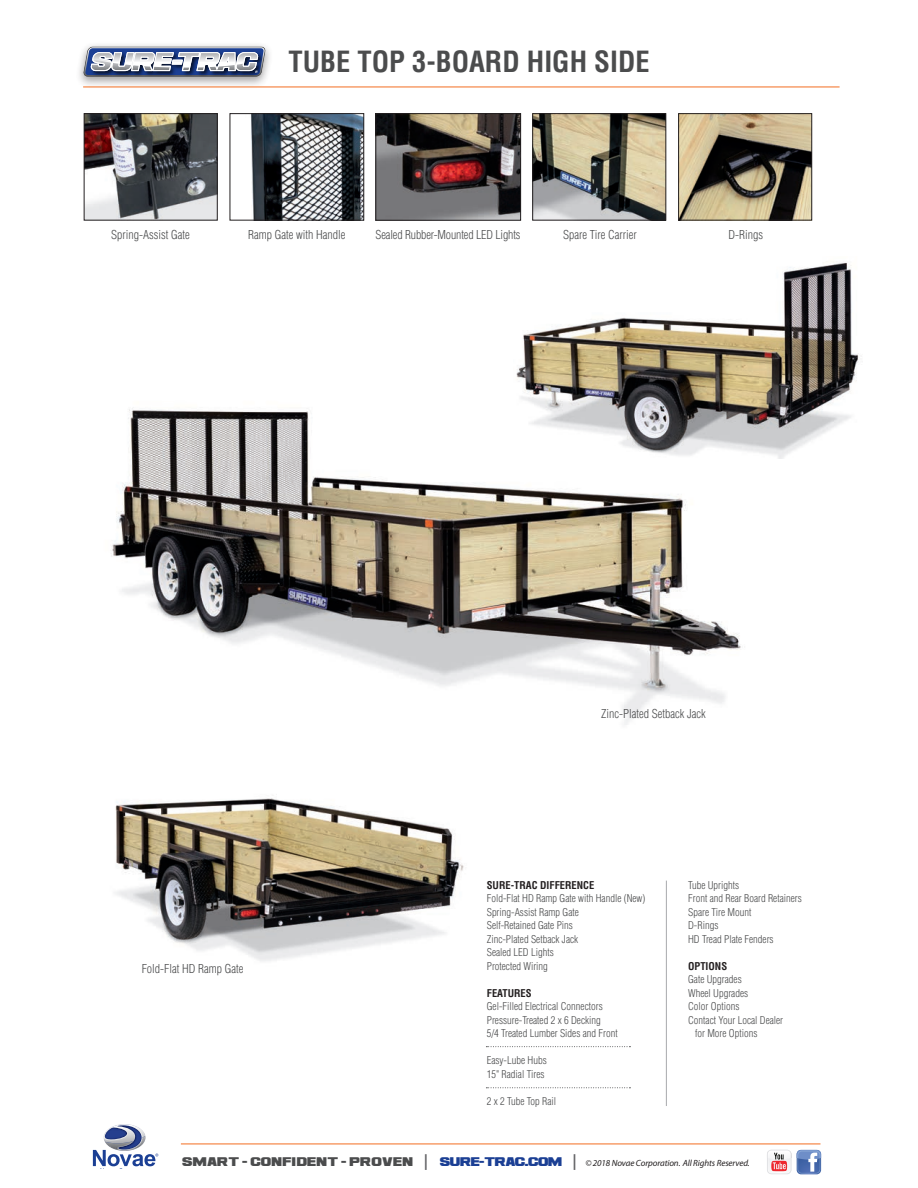
<style>
.page{position:relative;width:918px;height:1188px;background:#fff}
.page>*{position:absolute;margin:0;border:0;box-sizing:border-box;transform-origin:0 0}
.t1{font:700 condensed 28.5px "Helvetica";color:#4b4c4d}
.t2{font:300 condensed 12px "Helvetica";color:#4b4c4d}
.t3{font:300 condensed 10.5px/13.5px "Helvetica";color:#4b4c4d}
.t4{font:700 condensed 10.5px "Helvetica";color:#231f20}
.t5{font:italic 9px "Myriad Pro";letter-spacing:-.01em;color:#231f20}
.s1{font-family:"Ash";font-style:normal;font-size:9.75px;color:#4b4c4d}
.s2{font-weight:700;font-size:15.75px;color:#636366}
.s3{font-family:"Ash";font-style:normal;font-size:9.75px;color:#1b3f94}
</style>
<div class="page">
<div style="left:75px;top:41px;width:199px;height:48px;background:#231f20;opacity:.45"></div>
<svg style="left:83px;top:47px;width:183px;height:30px"></svg>
<hr style="left:83px;top:87px;width:757px;height:1px;background:#f36e21">
<hr style="left:181px;top:1144px;width:640px;height:1px;background:#f36e21">
<svg style="left:93px;top:1124px;width:65px;height:42px"></svg>
<svg style="left:767px;top:1150px;width:24px;height:24px"></svg>
<svg style="left:797px;top:1150px;width:24px;height:24px"></svg>
<img style="left:86px;top:115px;width:130px;height:103px">
<div style="left:84px;top:113px;width:134px;height:107px;border:1px solid #231f20"></div>
<img style="left:534px;top:115px;width:130px;height:103px">
<div style="left:532px;top:113px;width:134px;height:107px;border:1px solid #231f20"></div>
<img style="left:680px;top:115px;width:130px;height:103px">
<div style="left:678px;top:113px;width:134px;height:107px;border:1px solid #231f20"></div>
<img style="left:251px;top:115px;width:111px;height:103px">
<div style="left:230px;top:113px;width:134px;height:107px;border:1px solid #231f20"></div>
<img style="left:378px;top:115px;width:141px;height:103px">
<div style="left:376px;top:113px;width:145px;height:107px;border:1px solid #231f20"></div>
<img style="left:516px;top:261px;width:343px;height:189px">
<img style="left:112px;top:380px;width:682px;height:345px">
<img style="left:115px;top:798px;width:349px;height:163px">
<hr style="left:666px;top:881px;width:1px;height:225px;background:#a8a9ad">
<svg style="left:486px;top:1046px;width:144px;height:1px"></svg>
<svg style="left:486px;top:1087px;width:144px;height:1px"></svg>
<h1 class="t1" style="left:289px;top:44px;width:363px">TUBE TOP 3-BOARD HIGH SIDE</h1>
<p class="t2" style="left:111px;top:227px;width:80px">Spring-Assist Gate</p>
<p class="t2" style="left:248px;top:227px;width:99px">Ramp Gate with Handle</p>
<p class="t2" style="left:376px;top:227px;width:146px">Sealed Rubber-Mounted LED Lights</p>
<p class="t2" style="left:563px;top:227px;width:75px">Spare Tire Carrier</p>
<p class="t2" style="left:729px;top:227px;width:36px">D-Rings</p>
<p class="t2" style="left:142px;top:961px;width:103px">Fold-Flat HD Ramp Gate</p>
<p class="t2" style="left:601px;top:706px;width:106px">Zinc-Plated Setback Jack</p>
<p class="t4" style="left:487px;top:878px;width:109px">SURE-TRAC DIFFERENCE</p>
<p class="t3" style="left:487px;top:892px;width:160px">Fold-Flat HD Ramp Gate with Handle (New)<br>Spring-Assist Ramp Gate<br>Self-Retained Gate Pins<br>Zinc-Plated Setback Jack<br>Sealed LED Lights<br>Protected Wiring</p>
<p class="t4" style="left:487px;top:986px;width:46px">FEATURES</p>
<p class="t3" style="left:487px;top:1000px;width:132px">Gel-Filled Electrical Connectors<br>Pressure-Treated 2 x 6 Decking<br>5/4 Treated Lumber Sides and Front</p>
<p class="t3" style="left:487px;top:1054px;width:62px">Easy-Lube Hubs<br>15" Radial Tires</p>
<p class="t3" style="left:487px;top:1094px;width:71px">2 x 2 Tube Top Rail</p>
<p class="t3" style="left:688px;top:878px;width:115px">Tube Uprights<br>Front and Rear Board Retainers<br>Spare Tire Mount<br>D-Rings<br>HD Tread Plate Fenders</p>
<p class="t4" style="left:688px;top:959px;width:41px">OPTIONS</p>
<p class="t3" style="left:688px;top:973px;width:55px">Gate Upgrades</p>
<p class="t3" style="left:688px;top:986px;width:62px">Wheel Upgrades</p>
<p class="t3" style="left:688px;top:1000px;width:53px">Color Options</p>
<p class="t3" style="left:688px;top:1013px;width:97px">Contact Your Local Dealer</p>
<p class="t3" style="left:695px;top:1027px;width:64px">for More Options</p>
<p class="t5" style="left:182px;top:1157px;width:569px"><span class="s1">SMART - CONFIDENT - PROVEN</span> <span class="s2">|</span> <span class="s3">SURE-TRAC.COM</span> <span class="s2">|</span> © 2018 Novae Corporation. All Rights Reserved.</p>
</div>
